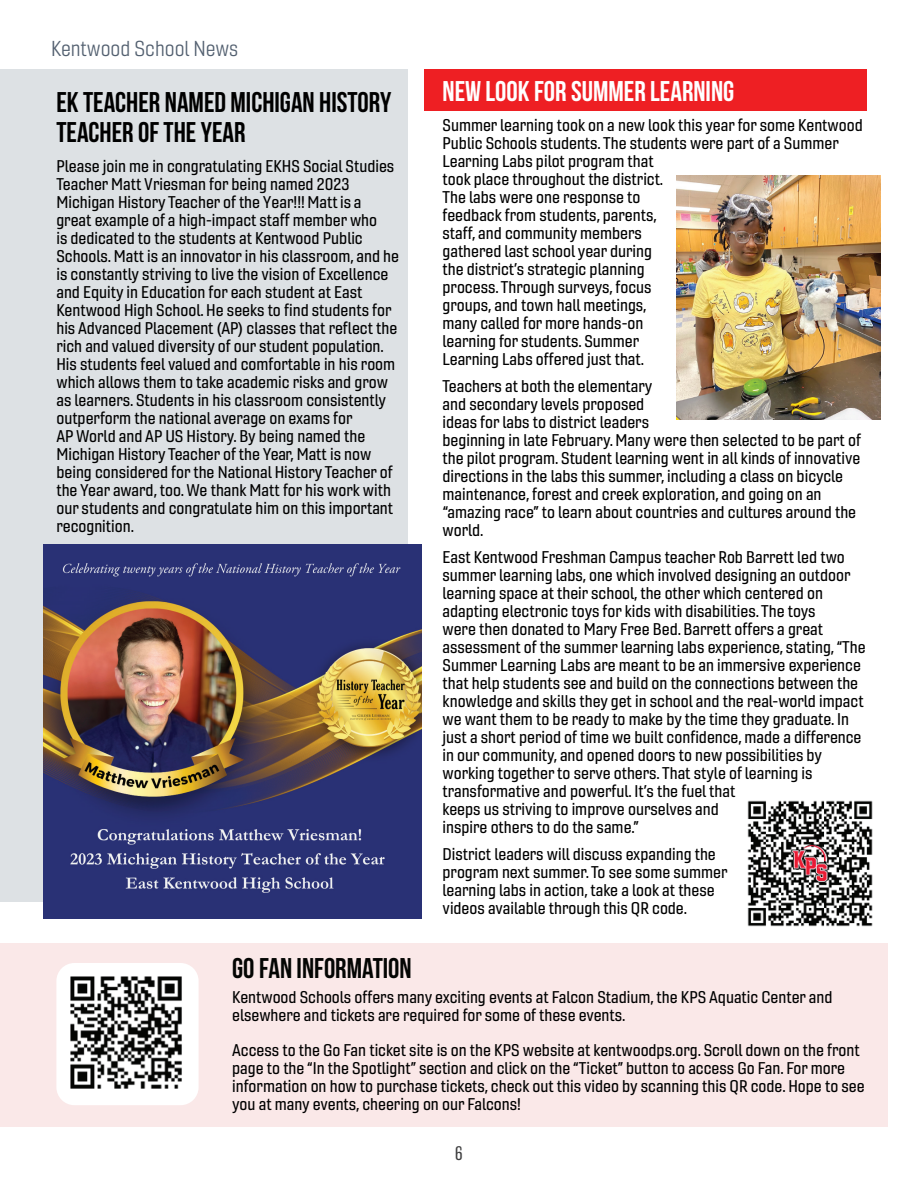
<style>
.page{position:relative;width:918px;height:1188px;background:#fff}
.page>*{position:absolute;margin:0;border:0;box-sizing:border-box;transform-origin:0 0}
.t1{font:28.5px/30px "Bebas Neue";color:#000}
.t2{font:28.5px "Bebas Neue";color:#fff}
.t3{font:28.5px "Bebas Neue";color:#040503}
.t4{font:21px "Gineso Nor Boo";color:#536070}
.t5{font:200 18px "Balboa";color:#3e3e3f}
.t6{font:16.5px/18px "Gineso Nor Med";color:#000}
</style>
<div class="page">
<div style="left:0;top:69px;width:408px;height:833px;background:#dde1e4"></div>
<img style="left:43px;top:545px;width:378px;height:374px">
<div style="left:424px;top:69px;width:443px;height:42px;background:#ee1f23"></div>
<img style="left:747px;top:800px;width:126px;height:127px">
<img style="left:677px;top:175px;width:203px;height:245px">
<div style="left:0;top:943px;width:887px;height:184px;background:#fae8e8"></div>
<div style="left:56px;top:963px;width:143px;height:142px;background:#fff;border-radius:18px"></div>
<img style="left:70px;top:976px;width:112px;height:113px">
<p class="t4" style="left:51px;top:36px;width:189px">Kentwood School News</p>
<h1 class="t1" style="left:56px;top:86px;width:336px">EK TEACHER NAMED MICHIGAN HISTORY<br>TEACHER OF THE YEAR</h1>
<p class="t6" style="left:56px;top:157px;width:344px">Please join me in congratulating EKHS Social Studies Teacher Matt Vriesman for being named 2023<br>Michigan History Teacher of the Year!!! Matt is a great example of a high-impact staff member who<br>is dedicated to the students at Kentwood Public Schools. Matt is an innovator in his classroom, and he is constantly striving to live the vision of Excellence and Equity in Education for each student at East Kentwood High School. He seeks to find students for his Advanced Placement (AP) classes that reflect the rich and valued diversity of our student population.<br>His students feel valued and comfortable in his room which allows them to take academic risks and grow as learners. Students in his classroom consistently outperform the national average on exams for<br>AP World and AP US History. By being named the Michigan History Teacher of the Year, Matt is now being considered for the National History Teacher of the Year award, too. We thank Matt for his work with our students and congratulate him on this important recognition.</p>
<h1 class="t2" style="left:443px;top:75px;width:293px">NEW LOOK FOR SUMMER LEARNING</h1>
<p class="t6" style="left:443px;top:116px;width:422px">Summer learning took on a new look this year for some Kentwood Public Schools students. The students were part of a Summer Learning Labs pilot program that<br>took place throughout the district.<br>The labs were one response to<br>feedback from students, parents,<br>staff, and community members<br>gathered last school year during<br>the district’s strategic planning<br>process. Through surveys, focus<br>groups, and town hall meetings,<br>many called for more hands-on<br>learning for students. Summer<br>Learning Labs offered just that.</p>
<p class="t6" style="left:443px;top:377px;width:420px">Teachers at both the elementary<br>and secondary levels proposed<br>ideas for labs to district leaders<br>beginning in late February. Many were then selected to be part of the pilot program. Student learning went in all kinds of innovative directions in the labs this summer, including a class on bicycle maintenance, forest and creek exploration, and going on an “amazing race” to learn about countries and cultures around the world.</p>
<p class="t6" style="left:443px;top:548px;width:425px">East Kentwood Freshman Campus teacher Rob Barrett led two summer learning labs, one which involved designing an outdoor learning space at their school, the other which centered on adapting electronic toys for kids with disabilities. The toys<br>were then donated to Mary Free Bed. Barrett offers a great assessment of the summer learning labs experience, stating, “The Summer Learning Labs are meant to be an immersive experience that help students see and build on the connections between the knowledge and skills they get in school and the real-world impact we want them to be ready to make by the time they graduate. In just a short period of time we built confidence, made a difference in our community, and opened doors to new possibilities by working together to serve others. That style of learning is transformative and powerful. It’s the fuel that<br>keeps us striving to improve ourselves and<br>inspire others to do the same.”</p>
<p class="t6" style="left:443px;top:845px;width:286px">District leaders will discuss expanding the program next summer. To see some summer learning labs in action, take a look at these videos available through this QR code.</p>
<h1 class="t3" style="left:232px;top:952px;width:181px">GO FAN INFORMATION</h1>
<p class="t6" style="left:232px;top:988px;width:602px">Kentwood Schools offers many exciting events at Falcon Stadium, the KPS Aquatic Center and elsewhere and tickets are required for some of these events.</p>
<p class="t6" style="left:232px;top:1041px;width:634px">Access to the Go Fan ticket site is on the KPS website at kentwoodps.org. Scroll down on the front page to the “In the Spotlight” section and click on the “Ticket” button to access Go Fan. For more information on how to purchase tickets, check out this video by scanning this QR code. Hope to see you at many events, cheering on our Falcons!</p>
<p class="t5" style="left:455px;top:1144px;width:9px">6</p>
</div>
